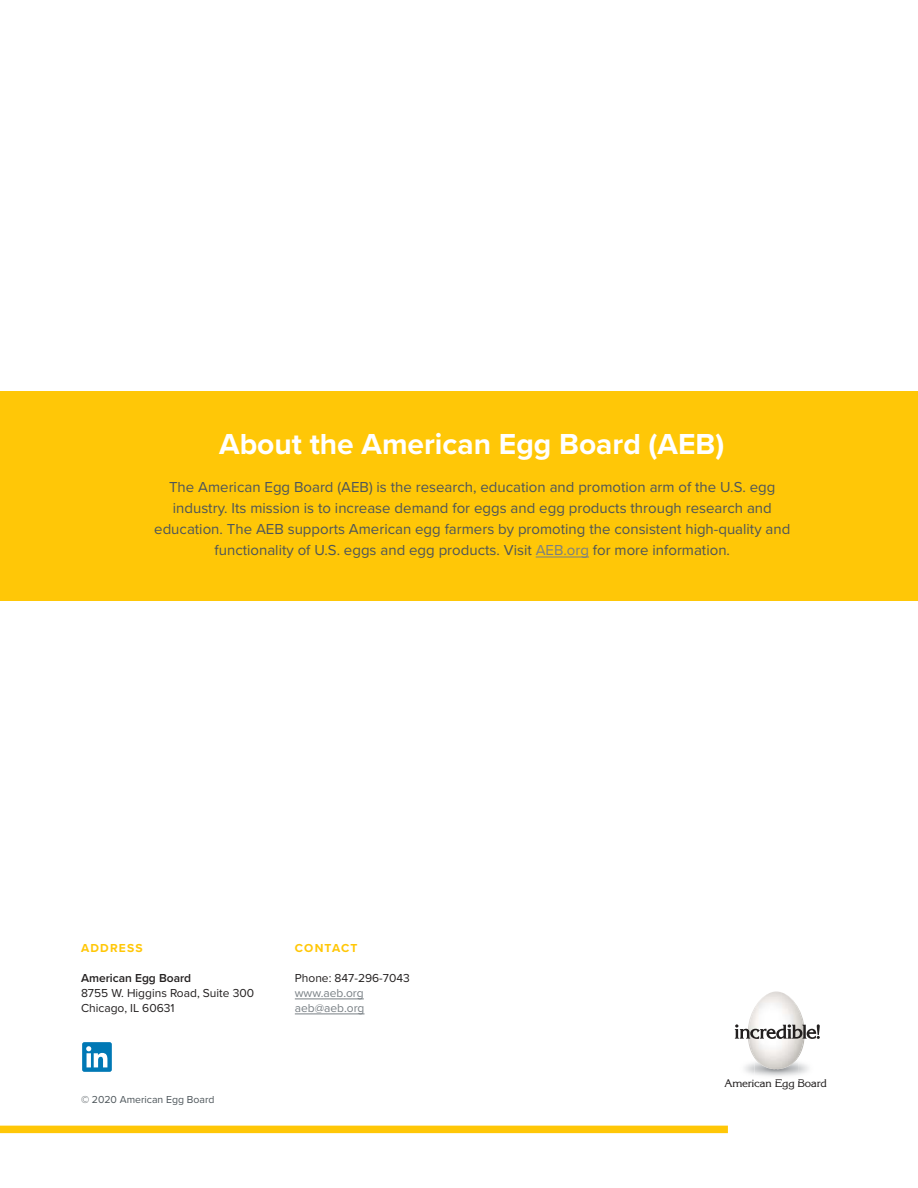
<style>
.page{position:relative;width:918px;height:1188px;background:#fff}
.page>*{position:absolute;margin:0;border:0;box-sizing:border-box;transform-origin:0 0}
.t1{font:700 30px "Proxima Nova";color:#fff}
.t2{font:15px/21px "Proxima Nova";color:#4d555a;text-align:center}
.t3{font:12px/15px "Proxima Nova";color:#221f1f}
.t4{font:12px/15px "Proxima Nova";color:#787f84}
.t5{font:600 12px "Proxima Nova";color:#221f1f}
.t6{font:700 12px "Proxima Nova";letter-spacing:.1em;color:#ffc707}
.t7{font:10.95px "Korinna";letter-spacing:-.015em;color:#221f1f}
.t8{font:10.5px "Proxima Nova";color:#4d555a}
.s1{color:#787f84}
</style>
<div class="page">
<div style="left:0;top:1126px;width:728px;height:7px;background:#ffc707"></div>
<div style="left:0;top:391px;width:918px;height:210px;background:#ffc707"></div>
<svg style="left:775px;top:1079px;width:7px;height:2px"></svg>
<svg style="left:798px;top:1079px;width:7px;height:2px"></svg>
<img style="left:754px;top:1069px;width:44px;height:9px">
<img style="left:781px;top:992px;width:24px;height:77px">
<img style="left:749px;top:992px;width:32px;height:77px">
<svg style="left:735px;top:1024px;width:85px;height:15px"></svg>
<hr style="left:295px;top:999px;width:69px;height:1px;background:#787f84">
<hr style="left:295px;top:1014px;width:70px;height:1px;background:#787f84">
<div style="left:82px;top:1042px;width:30px;height:30px;background:#0078b5;border-radius:2px"></div>
<svg style="left:86px;top:1046px;width:21px;height:21px"></svg>
<hr style="left:536px;top:557px;width:53px;height:1px;background:#787f84">
<h1 class="t1" style="left:219px;top:431px;width:507px">About the American Egg Board (AEB)</h1>
<p class="t2" style="left:154px;top:477px;width:638px">The American Egg Board (AEB) is the research, education and promotion arm of the U.S. egg industry. Its mission is to increase demand for eggs and egg products through research and education. The AEB supports American egg farmers by promoting the consistent high-quality and functionality of U.S. eggs and egg products. Visit <span class="s1">AEB.org</span> for more information.</p>
<p class="t6" style="left:81px;top:943px;width:63px">ADDRESS</p>
<p class="t5" style="left:81px;top:973px;width:112px">American Egg Board</p>
<p class="t3" style="left:81px;top:986px;width:175px">8755 W. Higgins Road, Suite 300<br>Chicago, IL 60631</p>
<p class="t8" style="left:81px;top:1095px;width:135px">© 2020 American Egg Board</p>
<p class="t6" style="left:295px;top:943px;width:64px">CONTACT</p>
<p class="t3" style="left:295px;top:971px;width:116px">Phone: 847-296-7043</p>
<p class="t4" style="left:295px;top:986px;width:71px">www.aeb.org aeb@aeb.org</p>
<p class="t7" style="left:724px;top:1079px;width:104px">American Egg Board</p>
</div>
